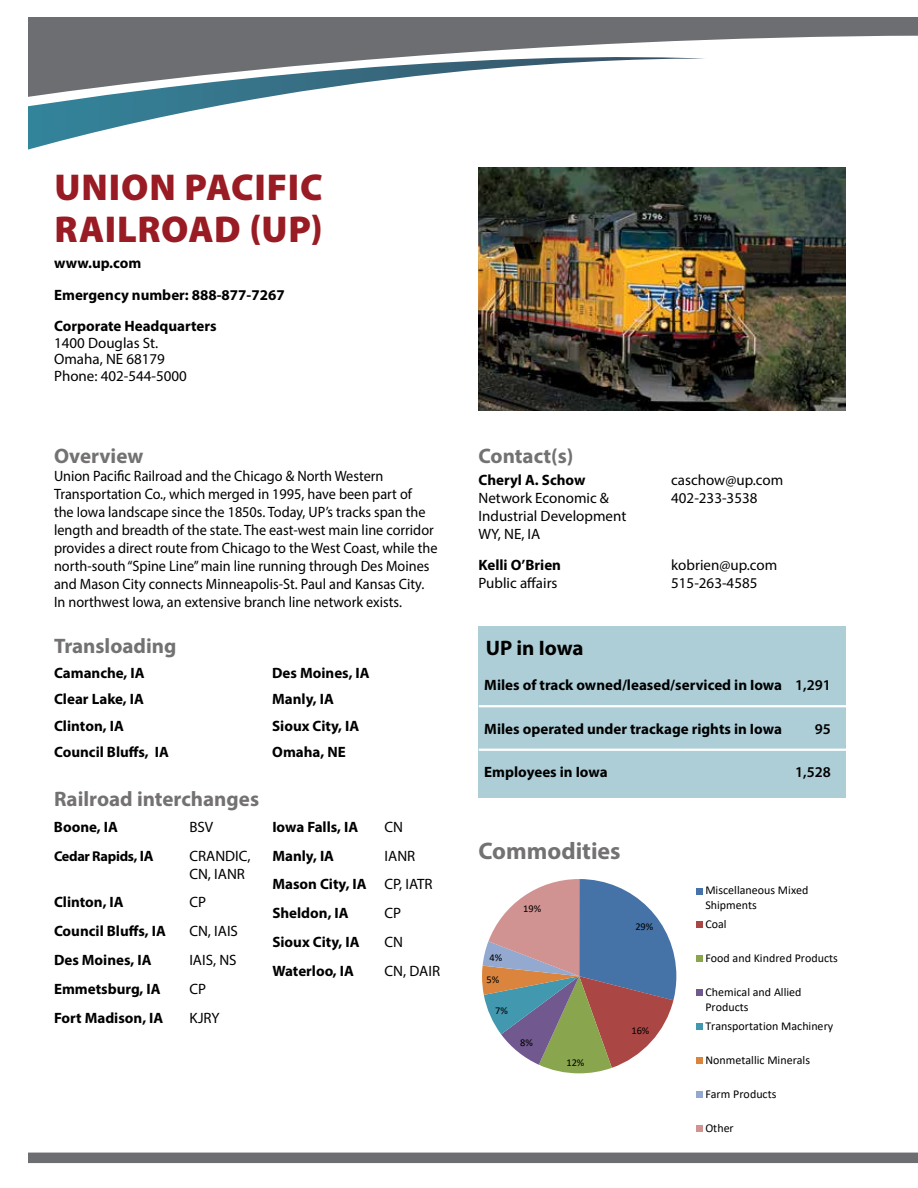
<style>
.page{position:relative;width:918px;height:1188px;background:#fff}
.page>*{position:absolute;margin:0;border:0;box-sizing:border-box;transform-origin:0 0}
.t1{font:900 37.5px/42px "Myriad Pro";letter-spacing:.02em;color:#991b23}
.t2{font:700 24px "Myriad Pro";color:#737171}
.t3{font:700 21px "Myriad Pro";color:#737171}
.t4{font:700 21px "Myriad Pro";letter-spacing:-.005em;color:#000}
.t5{font:15px/18px "Myriad Pro";color:#000;scale:.95 1}
.t6{font:700 15px/28.8px "Myriad Pro";color:#000}
.t7{font:15px/28.8px "Myriad Pro";color:#000}
.t8{font:600 15px "Myriad Pro";color:#000}
.t9{font:700 14.25px "Myriad Pro";letter-spacing:-.02em;color:#000}
.t10{font:12px/14.7px "Calibri";color:#000}
.t11{font:10.35px "Calibri";color:#000}
.s1{font-size:15px}
</style>
<div class="page">
<svg style="left:28px;top:17px;width:890px;height:30px;background:#7b7c7f"></svg>
<svg style="left:28px;top:47px;width:677px;height:103px"></svg>
<div style="left:0;top:1153px;width:918px;height:10px;background:#6d6e71"></div>
<div style="left:0;top:0;width:28px;height:1188px;background:#fff"></div>
<svg style="left:482px;top:879px;width:221px;height:253px"></svg>
<img style="left:478px;top:168px;width:367px;height:243px">
<div style="left:478px;top:627px;width:368px;height:171px;background:#adced7"></div>
<hr style="left:479px;top:705px;width:367px;height:2px;background:#fff">
<hr style="left:479px;top:749px;width:367px;height:2px;background:#fff">
<div style="left:432px;top:1117px;width:84px;height:29px;background:#fff"></div>
<h1 class="t1" style="left:54px;top:165px;width:270px">UNION PACIFIC<br>RAILROAD (UP)</h1>
<p class="t6" style="left:54px;top:247px;width:232px;line-height:31.5px">www.up.com<br>Emergency number: 888-877-7267<br>Corporate Headquarters</p>
<p class="t7" style="left:54px;top:334px;width:134px;line-height:16.5px">1400 Douglas St.<br>Omaha, NE 68179<br>Phone: 402-544-5000</p>
<h3 class="t3" style="left:54px;top:443px;width:91px">Overview</h3>
<p class="t5" style="left:54px;top:467px;width:405px">Union Pacific Railroad and the Chicago &amp; North Western Transportation Co., which merged in 1995, have been part of<br>the Iowa landscape since the 1850s. Today, UP’s tracks span the length and breadth of the state. The east-west main line corridor provides a direct route from Chicago to the West Coast, while the north-south “Spine Line” main line running through Des Moines and Mason City connects Minneapolis-St. Paul and Kansas City.<br>In northwest Iowa, an extensive branch line network exists.</p>
<h3 class="t3" style="left:54px;top:632px;width:124px">Transloading</h3>
<p class="t6" style="left:54px;top:660px;width:116px;line-height:26.1px">Camanche, IA<br>Clear Lake, IA<br>Clinton, IA<br>Council Bluffs, IA</p>
<p class="t6" style="left:272px;top:660px;width:99px;line-height:26.1px">Des Moines, IA<br>Manly, IA<br>Sioux City, IA<br>Omaha, NE</p>
<h3 class="t3" style="left:54px;top:785px;width:207px">Railroad interchanges</h3>
<p class="t6" style="left:54px;top:812px;width:66px">Boone, IA</p>
<p class="t9" style="left:54px;top:847px;width:101px">Cedar Rapids, <span class="s1">IA</span></p>
<p class="t6" style="left:54px;top:888px;width:113px">Clinton, IA<br>Council Bluffs, IA<br>Des Moines, IA<br>Emmetsburg, IA<br>Fort Madison, IA</p>
<p class="t7" style="left:189px;top:812px;width:63px">BSV<br>CRANDIC,</p>
<p class="t7" style="left:189px;top:859px;width:57px">CN, IANR<br>CP<br>CN, IAIS<br>IAIS, NS<br>CP<br>KJRY</p>
<p class="t6" style="left:272px;top:812px;width:96px">Iowa Falls, IA<br>Manly, IA<br>Mason City, IA<br>Sheldon, IA<br>Sioux City, IA<br>Waterloo, IA</p>
<p class="t7" style="left:385px;top:812px;width:57px">CN<br>IANR<br>CP, IATR<br>CP<br>CN<br>CN, DAIR</p>
<h3 class="t3" style="left:478px;top:443px;width:97px">Contact(s)</h3>
<p class="t6" style="left:479px;top:465px;width:108px">Cheryl A. Schow</p>
<p class="t7" style="left:479px;top:488px;width:149px;line-height:18px">Network Economic &amp;<br>Industrial Development<br>WY, NE, IA</p>
<p class="t6" style="left:479px;top:550px;width:84px">Kelli O’Brien</p>
<p class="t7" style="left:479px;top:568px;width:81px">Public affairs</p>
<p class="t7" style="left:671px;top:470px;width:114px;line-height:18px">caschow@up.com<br>402-233-3538</p>
<p class="t7" style="left:671px;top:556px;width:108px;line-height:18px">kobrien@up.com<br>515-263-4585</p>
<h3 class="t4" style="left:486px;top:634px;width:99px">UP in Iowa</h3>
<p class="t6" style="left:484px;top:670px;width:299px">Miles of track owned/leased/serviced in Iowa</p>
<p class="t6" style="left:484px;top:714px;width:299px">Miles operated under trackage rights in Iowa</p>
<p class="t6" style="left:484px;top:757px;width:125px">Employees in Iowa</p>
<p class="t8" style="left:795px;top:676px;width:37px">1,291</p>
<p class="t8" style="left:815px;top:719px;width:18px">95</p>
<p class="t8" style="left:795px;top:763px;width:37px">1,528</p>
<h2 class="t2" style="left:478px;top:835px;width:144px">Commodities</h2>
<p class="t11" style="left:523px;top:901px;width:19px">19%</p>
<p class="t11" style="left:490px;top:950px;width:14px">4%</p>
<p class="t11" style="left:486px;top:973px;width:14px">5%</p>
<p class="t11" style="left:495px;top:1003px;width:14px">7%</p>
<p class="t11" style="left:520px;top:1035px;width:14px">8%</p>
<p class="t11" style="left:566px;top:1055px;width:19px">12%</p>
<p class="t11" style="left:635px;top:919px;width:19px">29%</p>
<p class="t11" style="left:631px;top:1024px;width:19px">16%</p>
<p class="t10" style="left:705px;top:883px;width:105px">Miscellaneous Mixed<br>Shipments</p>
<p class="t10" style="left:705px;top:917px;width:23px">Coal</p>
<p class="t10" style="left:705px;top:951px;width:134px">Food and Kindred Products</p>
<p class="t10" style="left:705px;top:985px;width:98px">Chemical and Allied<br>Products</p>
<p class="t10" style="left:705px;top:1018px;width:130px">Transportation Machinery</p>
<p class="t10" style="left:705px;top:1052px;width:106px">Nonmetallic Minerals</p>
<p class="t10" style="left:705px;top:1086px;width:73px">Farm Products</p>
<p class="t10" style="left:705px;top:1120px;width:30px">Other</p>
<p class="t11" style="left:717px;top:949px;width:85px">Chemical and Allied</p>
</div>
